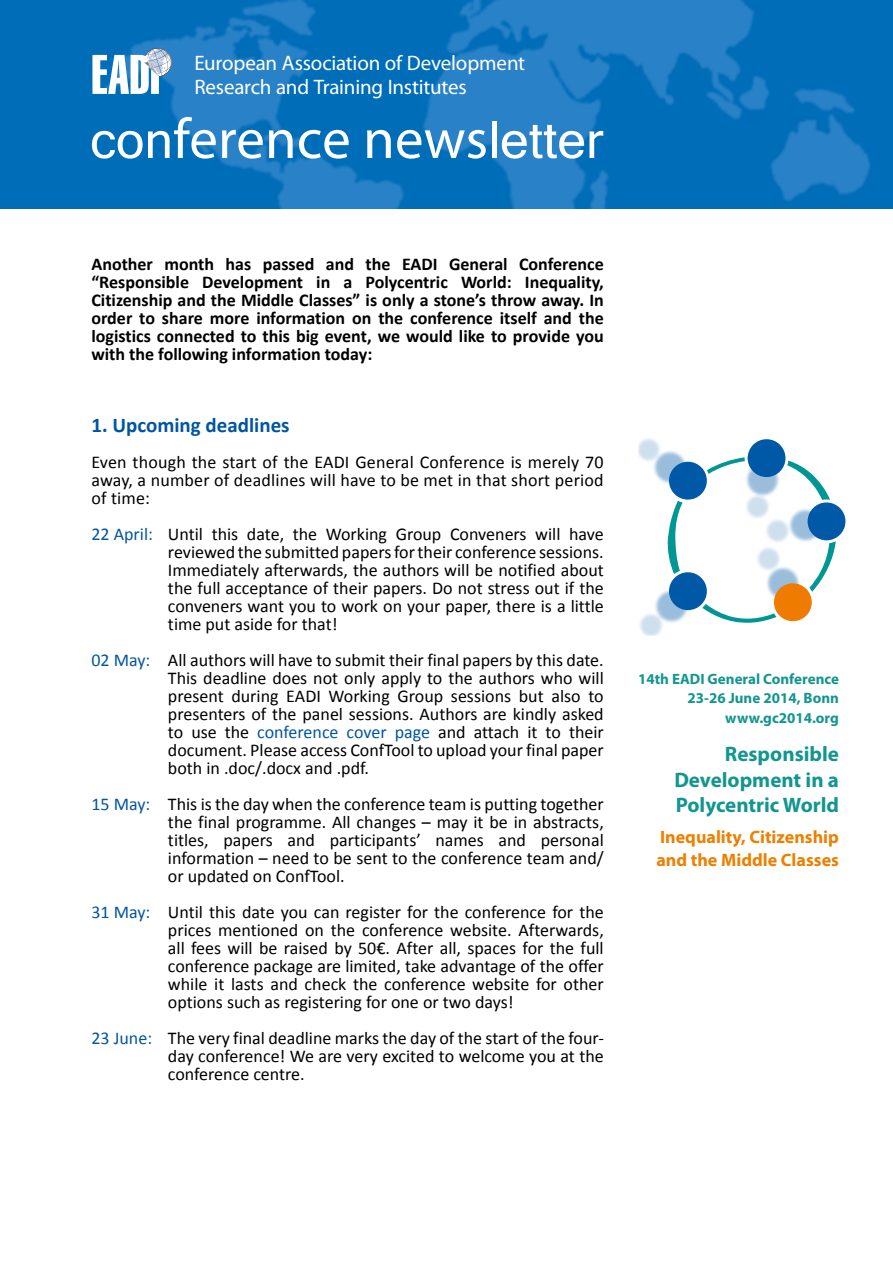
<style>
.page{position:relative;width:893px;height:1263px;background:#fff}
.page>*{position:absolute;margin:0;border:0;box-sizing:border-box;transform-origin:0 0}
.t1{font:57px "Myriad Pro";letter-spacing:.005em;color:#fff}
.t2{font:21px/24px "Myriad Pro";letter-spacing:-.01em;color:#fff}
.t3{font:700 21px/25.5px "Myriad Pro";color:#12968f;text-align:justify}
.t4{font:700 21px "Calibri";color:#0055a1}
.t5{font:18px/18px "Calibri";color:#000;text-align:justify}
.t6{font:700 18px/18px "Calibri";color:#000;text-align:justify}
.t7{font:700 18px/22.5px "Myriad Pro";color:#ed8000}
.t8{font:700 15px/19.5px "Myriad Pro";color:#12968f;text-align:right}
.s1{font-family:"Vrinda"}
.s2{color:#0055a1}
</style>
<div class="page">
<img style="left:638px;top:438px;width:69px;height:63px">
<img style="left:746px;top:439px;width:44px;height:77px">
<img style="left:751px;top:470px;width:95px;height:67px">
<img style="left:751px;top:528px;width:87px;height:94px">
<img style="left:640px;top:572px;width:67px;height:63px">
<svg style="left:707px;top:457px;width:38px;height:17px"></svg>
<svg style="left:787px;top:461px;width:43px;height:39px"></svg>
<div style="left:808px;top:502px;width:37px;height:38px;background:#0059a7;border-radius:50%"></div>
<svg style="left:809px;top:541px;width:27px;height:51px"></svg>
<div style="left:774px;top:583px;width:38px;height:38px;background:#ef7c00;border-radius:50%"></div>
<svg style="left:667px;top:501px;width:16px;height:73px"></svg>
<svg style="left:702px;top:604px;width:75px;height:20px"></svg>
<div style="left:669px;top:572px;width:38px;height:38px;background:#0059a7;border-radius:50%"></div>
<div style="left:669px;top:462px;width:38px;height:38px;background:#0059a7;border-radius:50%"></div>
<div style="left:748px;top:439px;width:37px;height:38px;background:#0059a7;border-radius:50%"></div>
<img style="left:458px;top:208px;width:51px;height:1px">
<img style="left:0;top:0;width:893px;height:208px">
<svg style="left:92px;top:46px;width:188px;height:104px;background:#2e86c6"></svg>
<img style="left:151px;top:62px;width:8px;height:14px">
<p class="t2" style="left:194px;top:50px;width:332px">European Association of Development<br>Research and Training Institutes</p>
<h1 class="t1" style="left:90px;top:104px;width:514px"><span class="s1">con</span>ference news<span class="s1">letter</span></h1>
<p class="t6" style="left:91px;top:255px;width:514px">Another month has passed and the EADI General Conference “Responsible Development in a Polycentric World: Inequality, Citizenship and the Middle Classes” is only a stone’s throw away. In order to share more information on the conference itself and the logistics connected to this big event, we would like to provide you with the following information today:</p>
<p class="t4" style="left:91px;top:412px;width:200px">1. Upcoming deadlines</p>
<p class="t5" style="left:91px;top:453px;width:514px">Even though the start of the EADI General Conference is merely 70 away, a number of deadlines will have to be met in that short period of time:</p>
<p class="t5" style="left:168px;top:525px;width:437px;text-indent:-77px"><span class="s2">22 April:</span> Until this date, the Working Group Conveners will have reviewed the submitted papers for their conference sessions.<br>Immediately afterwards, the authors will be notified about the full acceptance of their papers. Do not stress out if the conveners want you to work on your paper, there is a little time put aside for that!</p>
<p class="t5" style="left:168px;top:651px;width:437px;text-indent:-77px"><span class="s2">02 May:</span> All authors will have to submit their final papers by this date.<br>This deadline does not only apply to the authors who will present during EADI Working Group sessions but also to presenters of the panel sessions. Authors are kindly asked to use the <span class="s2">conference cover page</span> and attach it to their document. Please access ConfTool to upload your final paper both in .doc/.docx and .pdf.</p>
<p class="t5" style="left:168px;top:795px;width:437px;text-indent:-77px"><span class="s2">15 May:</span> This is the day when the conference team is putting together the final programme. All changes – may it be in abstracts, titles, papers and participants’ names and personal information – need to be sent to the conference team and/ or updated on ConfTool.</p>
<p class="t5" style="left:168px;top:903px;width:437px;text-indent:-77px"><span class="s2">31 May:</span> Until this date you can register for the conference for the prices mentioned on the conference website. Afterwards, all fees will be raised by 50€. After all, spaces for the full conference package are limited, take advantage of the offer while it lasts and check the conference website for other options such as registering for one or two days!</p>
<p class="t5" style="left:168px;top:1029px;width:437px;text-indent:-77px"><span class="s2">23 June:</span> The very final deadline marks the day of the start of the four&shy;day conference! We are very excited to welcome you at the conference centre.</p>
<p class="t8" style="left:638px;top:668px;width:202px">14th EADI General Conference<br>23-26 June 2014, Bonn www.gc2014.org</p>
<p class="t3" style="left:674px;top:740px;width:166px;text-indent:51px">Responsible Development in a Polycentric World</p>
<p class="t7" style="left:656px;top:825px;width:184px">Inequality, Citizenship and the Middle Classes</p>
</div>
